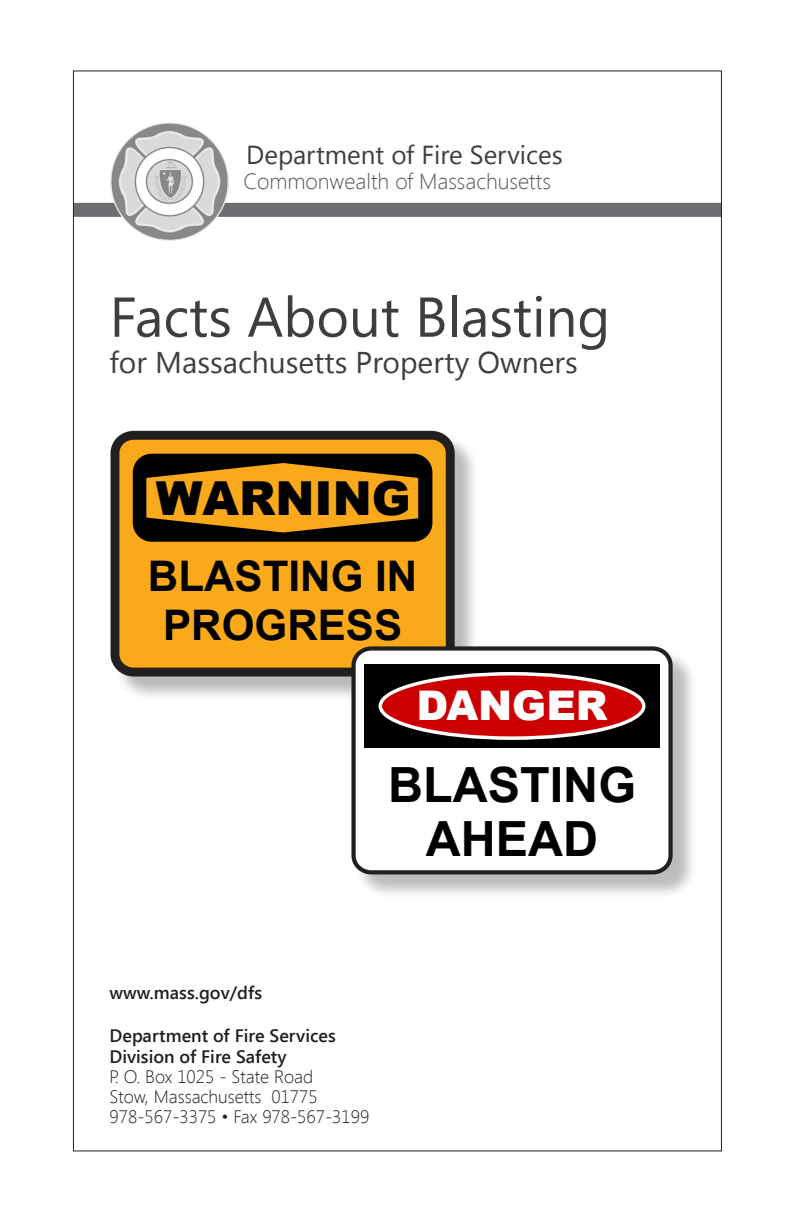
<style>
.page{position:relative;width:792px;height:1224px;background:#fff}
.page>*{position:absolute;margin:0;border:0;box-sizing:border-box;transform-origin:0 0}
.t1{font:56px "Segoe UI";color:#3e3e3f}
.t2{font:700 48.6px/54px "Arial";color:#000;text-align:center}
.t3{font:900 46.8px "Arial";color:#000}
.t4{font:700 42.2px/49px "Arial";color:#000;text-align:center}
.t5{font:900 40.8px "Arial";color:#fff}
.t6{font:30px "Segoe UI";color:#3e3e3f}
.Page_Number{font:26px "Segoe UI";color:#3e3e3f}
.t7{font:300 22px "Segoe UI";color:#57585a}
.Address{font:300 18px/20px "Segoe UI";color:#231f20}
.Address_Header{font:600 18px "Segoe UI";color:#231f20}
</style>
<div class="page">
<div style="left:73px;top:203px;width:648px;height:14px;background:#6c6d70"></div>
<img style="left:111px;top:123px;width:118px;height:118px">
<div style="left:114px;top:434px;width:365px;height:267px;background:#231f20;opacity:.31"></div>
<div style="left:115px;top:435px;width:335px;height:237px;background:#f9a91a;border-radius:18px"></div>
<div style="left:111px;top:431px;width:344px;height:246px;border:9px solid #231f20;border-radius:18px"></div>
<div style="left:133px;top:454px;width:299px;height:88px;background:#000;border-radius:19px"></div>
<svg style="left:146px;top:463px;width:272px;height:69px"></svg>
<div style="left:354px;top:649px;width:344px;height:250px;background:#231f20;opacity:.3"></div>
<div style="left:354px;top:649px;width:317px;height:223px;background:#fff;border-radius:17px"></div>
<div style="left:351px;top:646px;width:322px;height:228px;border:4px solid #231f20;border-radius:17px"></div>
<div style="left:364px;top:664px;width:296px;height:84px;background:#000"></div>
<div style="left:380px;top:674px;width:264px;height:64px;background:#c00;border-radius:50%"></div>
<div style="left:379px;top:672px;width:267px;height:68px;border:3px solid #fff;border-radius:50%"></div>
<p class="Page_Number" style="left:246px;top:137px;width:318px">Department of Fire Services</p>
<p class="t7" style="left:243px;top:166px;width:309px">Commonwealth of Massachusetts</p>
<p class="t1" style="left:110px;top:278px;width:502px">Facts About Blasting</p>
<p class="t6" style="left:110px;top:341px;width:470px">for Massachusetts Property Owners</p>
<p class="t3" style="left:156px;top:464px;width:257px">WARNING</p>
<p class="t4" style="left:148px;top:553px;width:271px">BLASTING IN<br>PROGRESS</p>
<p class="t5" style="left:416px;top:676px;width:193px">DANGER</p>
<p class="t2" style="left:388px;top:760px;width:250px">BLASTING<br>AHEAD</p>
<p class="Address_Header" style="left:110px;top:980px;width:154px">www.mass.gov/dfs</p>
<p class="Address_Header" style="left:110px;top:1023px;width:228px">Department of Fire Services</p>
<p class="Address_Header" style="left:110px;top:1045px;width:179px">Division of Fire Safety</p>
<p class="Address" style="left:110px;top:1067px;width:261px">P. O. Box 1025 - State Road<br>Stow, Massachusetts 01775<br>978-567-3375 • Fax 978-567-3199</p>
</div>
